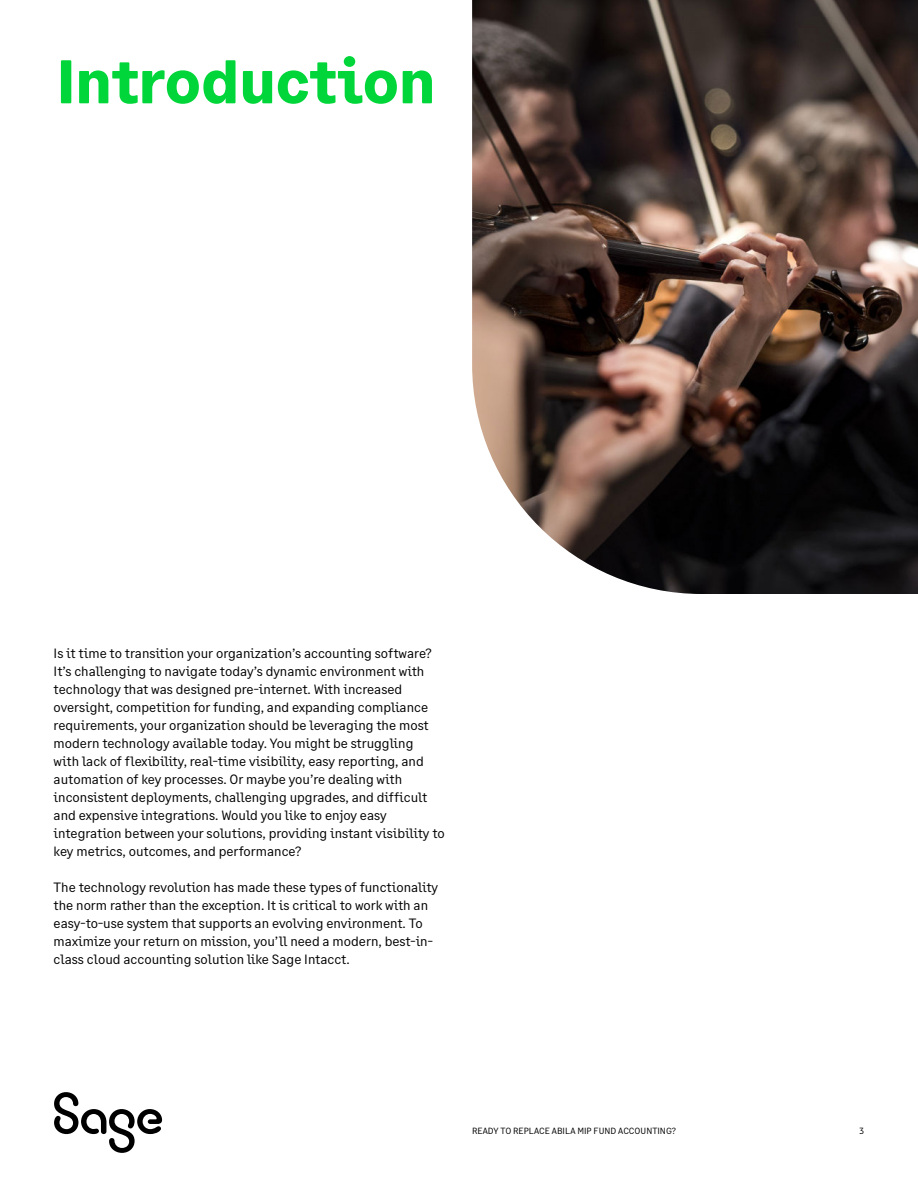
<style>
.page{position:relative;width:918px;height:1188px;background:#fff}
.page>*{position:absolute;margin:0;border:0;box-sizing:border-box;transform-origin:0 0}
.t1{font:700 61.5px "Sage Text";color:#00d639}
.t2{font:13.5px/18px "Sage Text";color:#000}
.t3{font:9px "Sage Text";color:#000}
</style>
<div class="page">
<img style="left:472px;top:0;width:446px;height:594px">
<svg style="left:54px;top:1092px;width:108px;height:61px"></svg>
<h1 class="t1" style="left:57px;top:56px;width:380px">Introduction</h1>
<p class="t2" style="left:54px;top:646px;width:393px">Is it time to transition your organization’s accounting software?<br>It’s challenging to navigate today’s dynamic environment with technology that was designed pre-internet. With increased oversight, competition for funding, and expanding compliance requirements, your organization should be leveraging the most modern technology available today. You might be struggling<br>with lack of flexibility, real-time visibility, easy reporting, and automation of key processes. Or maybe you’re dealing with inconsistent deployments, challenging upgrades, and difficult and expensive integrations. Would you like to enjoy easy integration between your solutions, providing instant visibility to key metrics, outcomes, and performance?</p>
<p class="t2" style="left:54px;top:880px;width:386px">The technology revolution has made these types of functionality the norm rather than the exception. It is critical to work with an easy-to-use system that supports an evolving environment. To maximize your return on mission, you’ll need a modern, best-in&shy;class cloud accounting solution like Sage Intacct.</p>
<p class="t3" style="left:472px;top:1128px;width:205px">READY TO REPLACE ABILA MIP FUND ACCOUNTING?</p>
<p class="t3" style="left:859px;top:1127px;width:6px">3</p>
</div>
